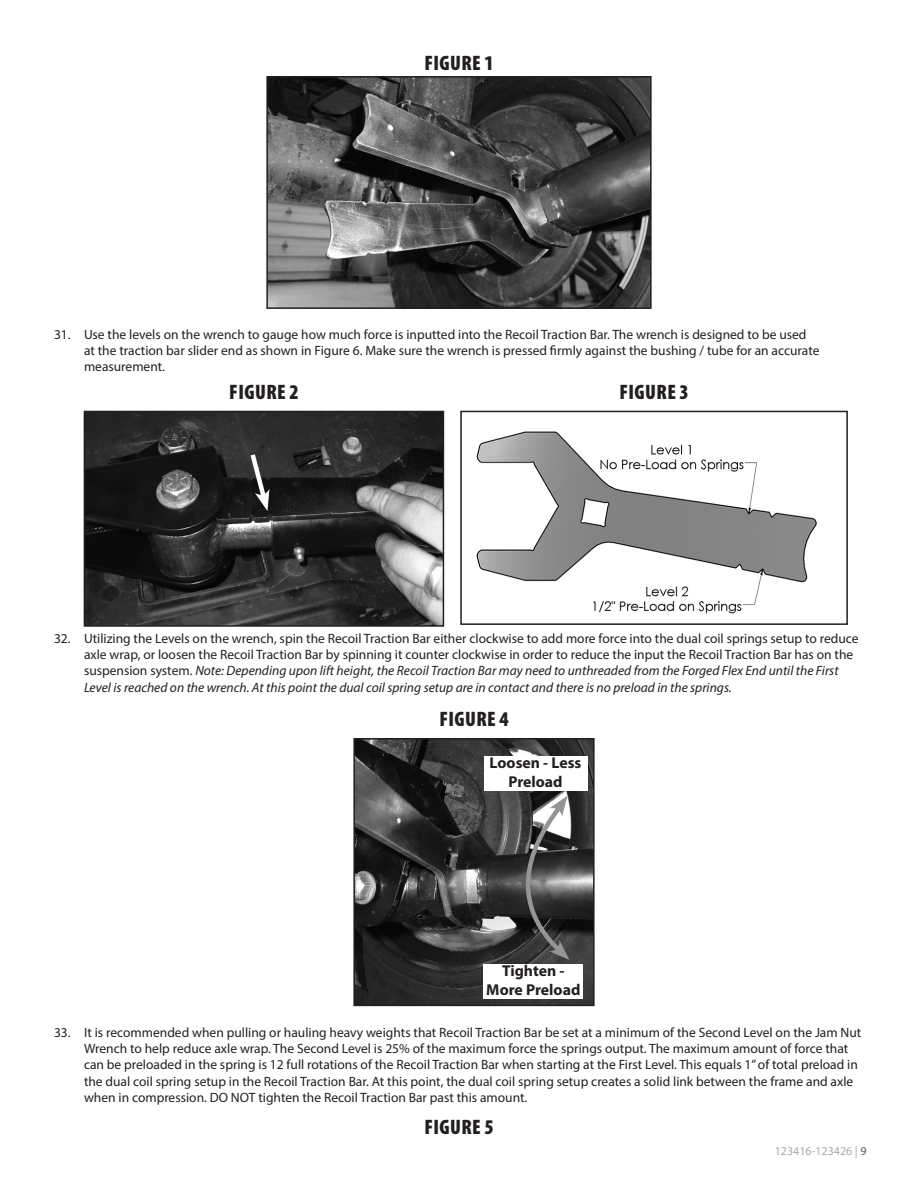
<style>
.page{position:relative;width:918px;height:1188px;background:#fff}
.page>*{position:absolute;margin:0;border:0;box-sizing:border-box;transform-origin:0 0}
.Photo-Caption{font:900 condensed 21px "Myriad Pro";letter-spacing:.02em;color:#231f20}
.t1{font:700 15.75px/18.9px "Myriad Pro";color:#231f20;text-align:center}
.t2{font:13.5px/16.2px "Myriad Pro";color:#231f20}
.t3{font:12px "Myriad Pro";color:#a8a9ad}
.s1{font-style:italic}
.s2{color:#57585a}
</style>
<div class="page">
<img style="left:269px;top:79px;width:380px;height:227px">
<div style="left:266px;top:76px;width:386px;height:233px;border:2px solid #231f20"></div>
<img style="left:87px;top:414px;width:354px;height:210px">
<svg style="left:247px;top:449px;width:23px;height:62px"></svg>
<div style="left:84px;top:411px;width:360px;height:216px;border:2px solid #231f20"></div>
<img style="left:476px;top:431px;width:341px;height:183px">
<div style="left:460px;top:411px;width:388px;height:214px;border:2px solid #231f20"></div>
<img style="left:356px;top:741px;width:236px;height:262px">
<svg style="left:493px;top:796px;width:77px;height:164px;background:#535454"></svg>
<div style="left:484px;top:757px;width:103px;height:34px;background:#fff"></div>
<div style="left:484px;top:964px;width:99px;height:35px;background:#fff"></div>
<div style="left:353px;top:738px;width:242px;height:268px;border:2px solid #231f20"></div>
<p class="Photo-Caption" style="left:424px;top:49px;width:71px">FIGURE 1</p>
<p class="t2" style="left:84px;top:326px;width:737px;text-indent:-30px">31. Use the levels on the wrench to gauge how much force is inputted into the Recoil Traction Bar. The wrench is designed to be used at the traction bar slider end as shown in Figure 6. Make sure the wrench is pressed firmly against the bushing / tube for an accurate measurement.</p>
<p class="Photo-Caption" style="left:229px;top:378px;width:71px">FIGURE 2</p>
<p class="Photo-Caption" style="left:619px;top:378px;width:71px">FIGURE 3</p>
<p class="t2" style="left:84px;top:630px;width:776px;text-indent:-30px">32. Utilizing the Levels on the wrench, spin the Recoil Traction Bar either clockwise to add more force into the dual coil springs setup to reduce axle wrap, or loosen the Recoil Traction Bar by spinning it counter clockwise in order to reduce the input the Recoil Traction Bar has on the suspension system. <span class="s1">Note: Depending upon lift height, the Recoil Traction Bar may need to unthreaded from the Forged Flex End until the First Level is reached on the wrench. At this point the dual coil spring setup are in contact and there is no preload in the springs.</span></p>
<p class="Photo-Caption" style="left:439px;top:706px;width:71px">FIGURE 4</p>
<p class="t1" style="left:490px;top:753px;width:93px">Loosen - Less<br>Preload</p>
<p class="t1" style="left:486px;top:961px;width:96px">Tighten -<br>More Preload</p>
<p class="t2" style="left:84px;top:1024px;width:779px;text-indent:-30px">33. It is recommended when pulling or hauling heavy weights that Recoil Traction Bar be set at a minimum of the Second Level on the Jam Nut Wrench to help reduce axle wrap. The Second Level is 25% of the maximum force the springs output. The maximum amount of force that can be preloaded in the spring is 12 full rotations of the Recoil Traction Bar when starting at the First Level. This equals 1” of total preload in the dual coil spring setup in the Recoil Traction Bar. At this point, the dual coil spring setup creates a solid link between the frame and axle when in compression. DO NOT tighten the Recoil Traction Bar past this amount.</p>
<p class="Photo-Caption" style="left:424px;top:1113px;width:71px">FIGURE 5</p>
<p class="t3" style="left:775px;top:1143px;width:93px">123416-123426 | <span class="s2">9</span></p>
</div>
